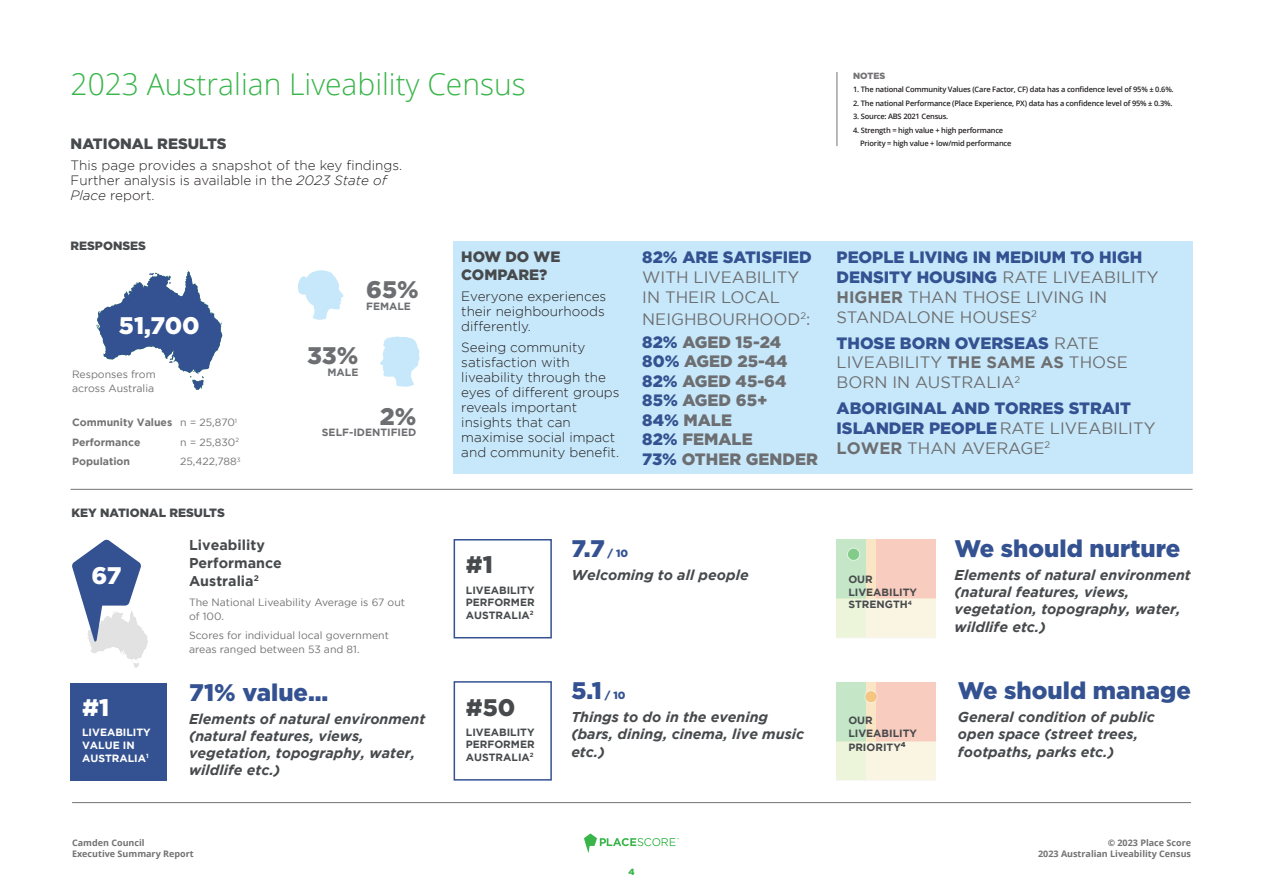
<style>
.page{position:relative;width:1263px;height:893px;background:#fff}
.page>*{position:absolute;margin:0;border:0;box-sizing:border-box;transform-origin:0 0}
.Main_Heading{font:300 30px "Open Sans";color:#39b54a}
.Text_heading_1{font:900 24px "Gotham";color:#345291}
.Text_heading_1-2{font:900 24px "Gotham";letter-spacing:-.005em;color:#fff}
.Text_heading_1-3{font:900 24px "Gotham";color:#6d6e71}
.Text_heading_1-4{font:900 24px "Gotham";color:#474a4c}
.Text_heading_1-5{font:16.5px/19.8px "Gotham";color:#6d6e71}
.Text_heading_1-6{font:900 16.5px "Gotham";color:#6d6e71}
.Text_heading_1-7{font:900 16.5px/19.8px "Gotham";color:#345291}
.Text_heading_1-8{font:900 15px/18px "Gotham";color:#474a4c}
.Text_heading_1-9{font:italic 700 14.25px/17.1px "Gotham";color:#474a4c}
.Graph_copy{font:700 14.25px/18px "Gotham";color:#474a4c}
.Body_text{font:300 13.5px/15px "Gotham";color:#231f20}
.Graph_Heading_1{font:900 12px "Gotham";color:#474a4c}
.Body_Copy_small{font:10.5px/13.5px "Gotham";color:#747274}
.Text_heading_1-10{font:700 10.5px/12.6px "Gotham";color:#474a4c;text-align:justify}
.Body_Copy_small-2{font:700 10.5px "Gotham";color:#747274}
.Text_heading_1-11{font:700 10.5px/12.6px "Gotham";color:#fff}
.Text_heading_1-12{font:700 10.5px "Gotham";color:#6d6e71}
.Text_heading_1-13{font:900 10.5px "Gotham";color:#345291}
.t1{font:700 9px "Open Sans";color:#747274}
.Notes_Heading{font:900 9px "Gotham";color:#747274}
.t2{font:900 9px "Gotham";color:#39b54a}
.Notes_Heading-2{font:600 7.5px/13.5px "Open Sans";letter-spacing:-.025em;color:#231f20}
.s1{font-style:italic}
.s2{font-weight:400}
.s3{font-weight:900;color:#345291}
.s4{color:#345291}
.s5{font-weight:700}
.s6{font-weight:400;color:#6d6e71}
.s7{font-weight:700;color:#6d6e71}
</style>
<div class="page">
<svg style="left:584px;top:834px;width:95px;height:19px"></svg>
<hr style="left:72px;top:802px;width:1119px;height:1px;background:#747274">
<div style="left:454px;top:242px;width:739px;height:232px;background:#c7e8fa"></div>
<div style="left:836px;top:540px;width:30px;height:59px;background:#c5e7c8"></div>
<div style="left:866px;top:540px;width:10px;height:59px;background:#fae5c5"></div>
<div style="left:876px;top:540px;width:59px;height:59px;background:#f8ccbf"></div>
<div style="left:836px;top:599px;width:30px;height:39px;background:#ecf4da"></div>
<div style="left:866px;top:599px;width:69px;height:39px;background:#faf4e3"></div>
<hr style="left:836px;top:638px;width:99px;height:1px;background:#eff0f1">
<div style="left:847px;top:548px;width:13px;height:12px;background:#82cb88;border-radius:50%"></div>
<div style="left:847px;top:548px;width:13px;height:13px;border:1px solid #fff;border-radius:50%"></div>
<div style="left:836px;top:682px;width:30px;height:59px;background:#c5e7c8"></div>
<div style="left:866px;top:682px;width:10px;height:59px;background:#fae5c5"></div>
<div style="left:876px;top:682px;width:59px;height:59px;background:#f8ccbf"></div>
<div style="left:836px;top:741px;width:30px;height:39px;background:#ecf4da"></div>
<div style="left:866px;top:741px;width:69px;height:39px;background:#faf4e3"></div>
<hr style="left:836px;top:780px;width:99px;height:1px;background:#eff0f1">
<div style="left:865px;top:691px;width:12px;height:12px;background:#f5c581;border-radius:50%"></div>
<div style="left:865px;top:690px;width:12px;height:13px;border:1px solid #fff;border-radius:50%"></div>
<svg style="left:96px;top:270px;width:126px;height:120px"></svg>
<svg style="left:298px;top:270px;width:45px;height:50px"></svg>
<svg style="left:380px;top:336px;width:40px;height:51px"></svg>
<hr style="left:71px;top:489px;width:1121px;height:1px;background:#747274">
<svg style="left:72px;top:539px;width:76px;height:129px"></svg>
<div style="left:71px;top:683px;width:96px;height:98px;background:#345291"></div>
<div style="left:454px;top:539px;width:98px;height:99px;border:2px solid #345291"></div>
<div style="left:454px;top:681px;width:98px;height:100px;border:2px solid #345291"></div>
<hr style="left:836px;top:72px;width:1px;height:74px;background:#747274">
<p class="Main_Heading" style="left:71px;top:64px;width:457px">2023 Australian Liveability Census</p>
<p class="Text_heading_1-8" style="left:71px;top:135px;width:157px">NATIONAL RESULTS</p>
<p class="Body_text" style="left:71px;top:158px;width:333px">This page provides a snapshot of the key findings.<br>Further analysis is available in the <span class="s1">2023 State of<br>Place</span> report.</p>
<p class="Graph_Heading_1" style="left:70px;top:239px;width:77px">RESPONSES</p>
<p class="Text_heading_1-2" style="left:119px;top:311px;width:82px">51,700</p>
<p class="Body_Copy_small" style="left:72px;top:368px;width:85px">Responses from across Australia</p>
<p class="Body_Copy_small-2" style="left:72px;top:416px;width:166px">Community Values <span class="s2">n = 25,870</span><sup>1</sup></p>
<p class="Body_Copy_small-2" style="left:72px;top:436px;width:70px">Performance</p>
<p class="Body_Copy_small" style="left:180px;top:435px;width:60px">n = 25,830<sup>2</sup></p>
<p class="Body_Copy_small-2" style="left:72px;top:455px;width:60px">Population</p>
<p class="Body_Copy_small" style="left:180px;top:454px;width:62px">25,422,788<sup>3</sup></p>
<p class="Text_heading_1-3" style="left:366px;top:275px;width:54px">65%</p>
<p class="Text_heading_1-12" style="left:366px;top:300px;width:46px">FEMALE</p>
<p class="Text_heading_1-3" style="left:307px;top:342px;width:53px">33%</p>
<p class="Text_heading_1-12" style="left:327px;top:367px;width:32px">MALE</p>
<p class="Text_heading_1-3" style="left:380px;top:402px;width:38px">2%</p>
<p class="Text_heading_1-12" style="left:322px;top:426px;width:96px">SELF-IDENTIFIED</p>
<p class="Text_heading_1-8" style="left:461px;top:248px;width:101px">HOW DO WE<br>COMPARE?</p>
<p class="Body_text" style="left:461px;top:289px;width:147px;text-align:justify">Everyone experiences their neighbourhoods differently.</p>
<p class="Body_text" style="left:461px;top:340px;width:160px">Seeing community satisfaction with liveability through the eyes of different groups reveals important insights that can maximise social impact and community benefit.</p>
<p class="Text_heading_1-5" style="left:642px;top:247px;width:171px"><span class="s3">82% ARE SATISFIED<br></span>WITH LIVEABILITY<br>IN THEIR LOCAL</p>
<p class="Text_heading_1-5" style="left:642px;top:309px;width:170px">NEIGHBOURHOOD<sup>2</sup>:</p>
<p class="Text_heading_1-6" style="left:642px;top:332px;width:140px"><span class="s4">82%</span> AGED 15-24</p>
<p class="Text_heading_1-6" style="left:642px;top:352px;width:147px"><span class="s4">80%</span> AGED 25-44</p>
<p class="Text_heading_1-6" style="left:642px;top:371px;width:146px"><span class="s4">82%</span> AGED 45-64</p>
<p class="Text_heading_1-6" style="left:642px;top:391px;width:127px"><span class="s4">85%</span> AGED 65+</p>
<p class="Text_heading_1-6" style="left:642px;top:410px;width:91px"><span class="s4">84%</span> MALE</p>
<p class="Text_heading_1-6" style="left:642px;top:430px;width:112px"><span class="s4">82%</span> FEMALE</p>
<p class="Text_heading_1-6" style="left:642px;top:449px;width:177px"><span class="s4">73%</span> OTHER GENDER</p>
<p class="Graph_Heading_1" style="left:71px;top:506px;width:155px">KEY NATIONAL RESULTS</p>
<p class="Graph_copy" style="left:189px;top:536px;width:94px">Liveability<br>Performance<br>Australia<sup>2</sup></p>
<p class="Body_Copy_small" style="left:189px;top:596px;width:218px">The National Liveability Average is 67 out of 100.</p>
<p class="Body_Copy_small" style="left:189px;top:629px;width:201px">Scores for individual local government areas ranged between 53 and 81.</p>
<p class="Text_heading_1-2" style="left:91px;top:562px;width:32px">67</p>
<p class="Text_heading_1-2" style="left:82px;top:694px;width:29px">#1</p>
<p class="Text_heading_1-11" style="left:82px;top:726px;width:70px">LIVEABILITY<br>VALUE IN<br>AUSTRALIA<sup>1</sup></p>
<p class="Text_heading_1" style="left:189px;top:678px;width:141px">71% value...</p>
<p class="Text_heading_1-9" style="left:189px;top:710px;width:238px">Elements of natural environment (natural features, views, vegetation, topography, water, wildlife etc.)</p>
<p class="Text_heading_1-4" style="left:466px;top:551px;width:29px">#1</p>
<p class="Text_heading_1-10" style="left:466px;top:583px;width:70px">LIVEABILITY PERFORMER AUSTRALIA<sup>2</sup></p>
<p class="Text_heading_1-4" style="left:466px;top:693px;width:51px">#50</p>
<p class="Text_heading_1-10" style="left:466px;top:725px;width:70px">LIVEABILITY PERFORMER AUSTRALIA<sup>2</sup></p>
<p class="Text_heading_1" style="left:571px;top:535px;width:35px">7.7</p>
<p class="Text_heading_1-13" style="left:608px;top:547px;width:22px">/ 10</p>
<p class="Text_heading_1-9" style="left:571px;top:566px;width:179px">Welcoming to all people</p>
<p class="Text_heading_1" style="left:571px;top:677px;width:32px">5.1</p>
<p class="Text_heading_1-13" style="left:605px;top:689px;width:22px">/ 10</p>
<p class="Text_heading_1-9" style="left:571px;top:709px;width:234px">Things to do in the evening (bars, dining, cinema, live music etc.)</p>
<p class="Notes_Heading" style="left:853px;top:70px;width:34px">NOTES</p>
<p class="Notes_Heading-2" style="left:853px;top:82px;width:322px">1. The national Community Values (Care Factor, CF) data has a confidence level of 95% ± 0.6%.</p>
<p class="Notes_Heading-2" style="left:853px;top:96px;width:321px">2. The national Performance (Place Experience, PX) data has a confidence level of 95% ± 0.3%.</p>
<p class="Notes_Heading-2" style="left:853px;top:109px;width:97px">3. Source: ABS 2021 Census.</p>
<p class="Notes_Heading-2" style="left:860px;top:123px;width:153px;text-indent:-7px">4. Strength = high value + high performance<br>Priority = high value + low/mid performance</p>
<p class="Text_heading_1-5" style="left:836px;top:247px;width:323px"><span class="s3">PEOPLE LIVING IN MEDIUM TO HIGH<br>DENSITY HOUSING</span> RATE LIVEABILITY<br><span class="s5">HIGHER</span> THAN THOSE LIVING IN<br>STANDALONE HOUSES<sup>2</sup></p>
<p class="Text_heading_1-5" style="left:836px;top:333px;width:293px"><span class="s3">THOSE BORN OVERSEAS</span> RATE<br>LIVEABILITY <span class="s5">THE SAME AS</span> THOSE<br>BORN IN AUSTRALIA<sup>2</sup></p>
<p class="Text_heading_1-7" style="left:836px;top:398px;width:321px">ABORIGINAL AND TORRES STRAIT<br>ISLANDER PEOPLE <span class="s6">RATE LIVEABILITY<br></span><span class="s7">LOWER</span> <span class="s6">THAN AVERAGE</span><sup>2</sup></p>
<p class="Text_heading_1-10" style="left:848px;top:573px;width:70px;text-align:left">OUR<br>LIVEABILITY<br>STRENGTH<sup>4</sup></p>
<p class="Text_heading_1-10" style="left:848px;top:714px;width:70px">OUR<br>LIVEABILITY</p>
<p class="Text_heading_1-10" style="left:848px;top:741px;width:59px">PRIORITY<sup>4</sup></p>
<p class="Text_heading_1" style="left:954px;top:535px;width:227px">We should nurture</p>
<p class="Text_heading_1-9" style="left:954px;top:566px;width:238px">Elements of natural environment (natural features, views, vegetation, topography, water, wildlife etc.)</p>
<p class="Text_heading_1" style="left:958px;top:677px;width:234px">We should manage</p>
<p class="Text_heading_1-9" style="left:958px;top:708px;width:198px">General condition of public open space (street trees, footpaths, parks etc.)</p>
<p class="t1" style="left:72px;top:836px;width:74px">Camden Council</p>
<p class="t1" style="left:72px;top:847px;width:123px">Executive Summary Report</p>
<p class="t2" style="left:628px;top:867px;width:8px">4</p>
<p class="t1" style="left:1108px;top:836px;width:85px">© 2023 Place Score</p>
<p class="t1" style="left:1038px;top:847px;width:154px">2023 Australian Liveability Census</p>
</div>
